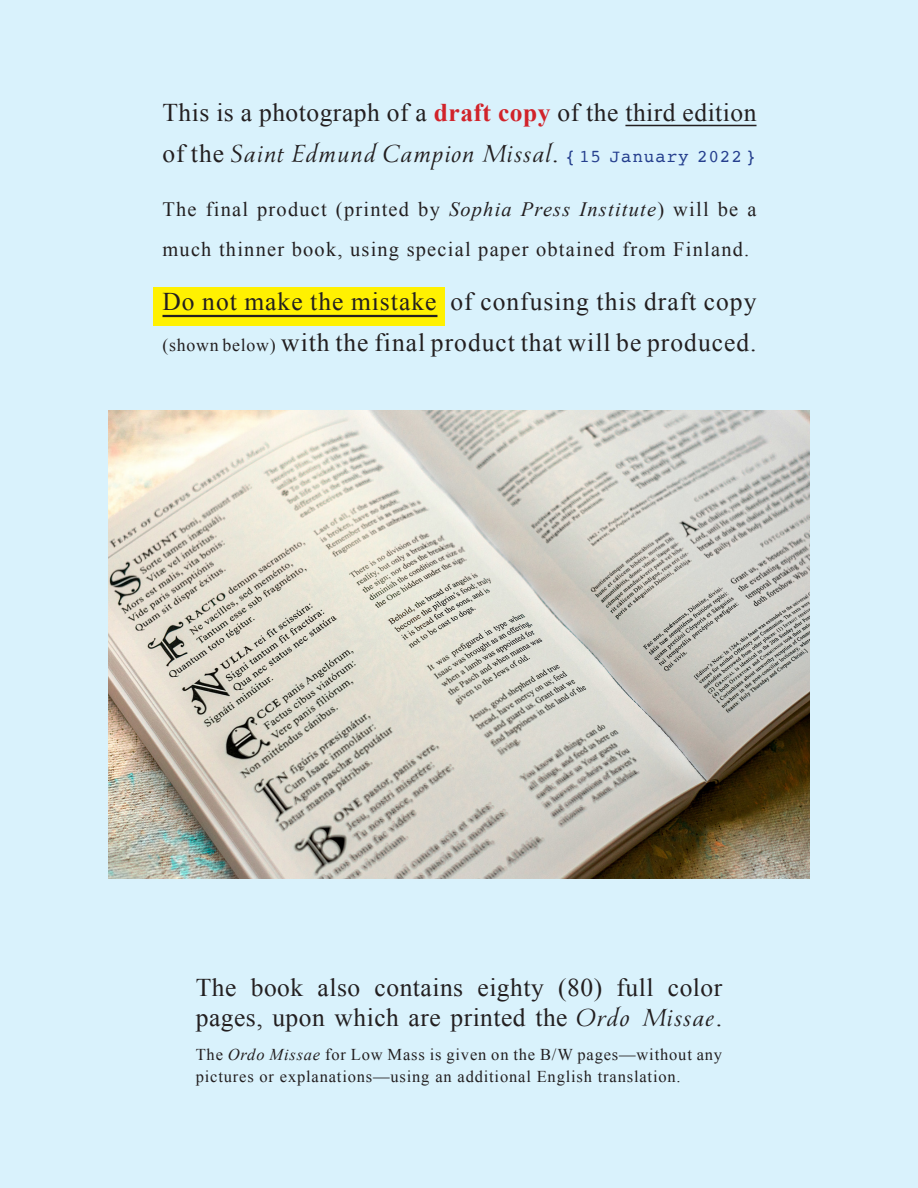
<style>
.page{position:relative;width:918px;height:1188px;background:#d9f2fc}
.page>*{position:absolute;margin:0;border:0;box-sizing:border-box;transform-origin:0 0}
.t1{font:25.5px/30.6px "Times New Roman";letter-spacing:.02em;color:#231f20}
.t2{font:25.5px/40.5px "Times New Roman";letter-spacing:.04em;color:#231f20}
.t3{font:italic 22.95px "Yana";letter-spacing:.075em;color:#231f20}
.t4{font:20.4px/40.5px "Times New Roman";letter-spacing:.06em;color:#231f20}
.t5{font:16.5px/22.5px "Times New Roman";letter-spacing:.05em;color:#231f20}
.s1{font-weight:700;color:#d1232a}
.s2{font-family:"Times New Roman";font-style:normal;font-size:25.5px}
.s3{font-family:"Courier";font-style:normal;font-size:17.85px;color:#253f8e}
.s4{font-style:italic}
.s5{font-size:17.85px}
.s6{font-family:"Yana";font-style:italic;font-size:22.95px}
</style>
<div class="page">
<div style="left:153px;top:287px;width:291px;height:39px;background:#fff101"></div>
<hr style="left:625px;top:125px;width:132px;height:1px;background:#231f20">
<hr style="left:163px;top:315px;width:274px;height:2px;background:#231f20">
<img style="left:108px;top:411px;width:702px;height:467px">
<p class="t1" style="left:163px;top:97px;width:596px">This is a photograph of a <span class="s1">draft copy</span> of the third edition</p>
<p class="t3" style="left:163px;top:139px;width:595px"><span class="s2">of the</span> Saint Edmund Campion Missal<span class="s2">.</span> <span class="s3">{ 15 January 2022 }</span></p>
<p class="t4" style="left:163px;top:188px;width:595px">The final product (printed by <span class="s4">Sophia Press Institute</span>) will be a much thinner book, using special paper obtained from Finland.</p>
<p class="t2" style="left:163px;top:281px;width:596px">Do not make the mistake of confusing this draft copy <span class="s5">(shown below)</span> with the final product that will be produced.</p>
<p class="t1" style="left:196px;top:971px;width:528px">The book also contains eighty (80) full color pages, upon which are printed the <span class="s6">Ordo Missae</span>.</p>
<p class="t5" style="left:196px;top:1043px;width:528px">The <span class="s4">Ordo Missae</span> for Low Mass is given on the B/W pages—without any pictures or explanations—using an additional English translation.</p>
</div>
